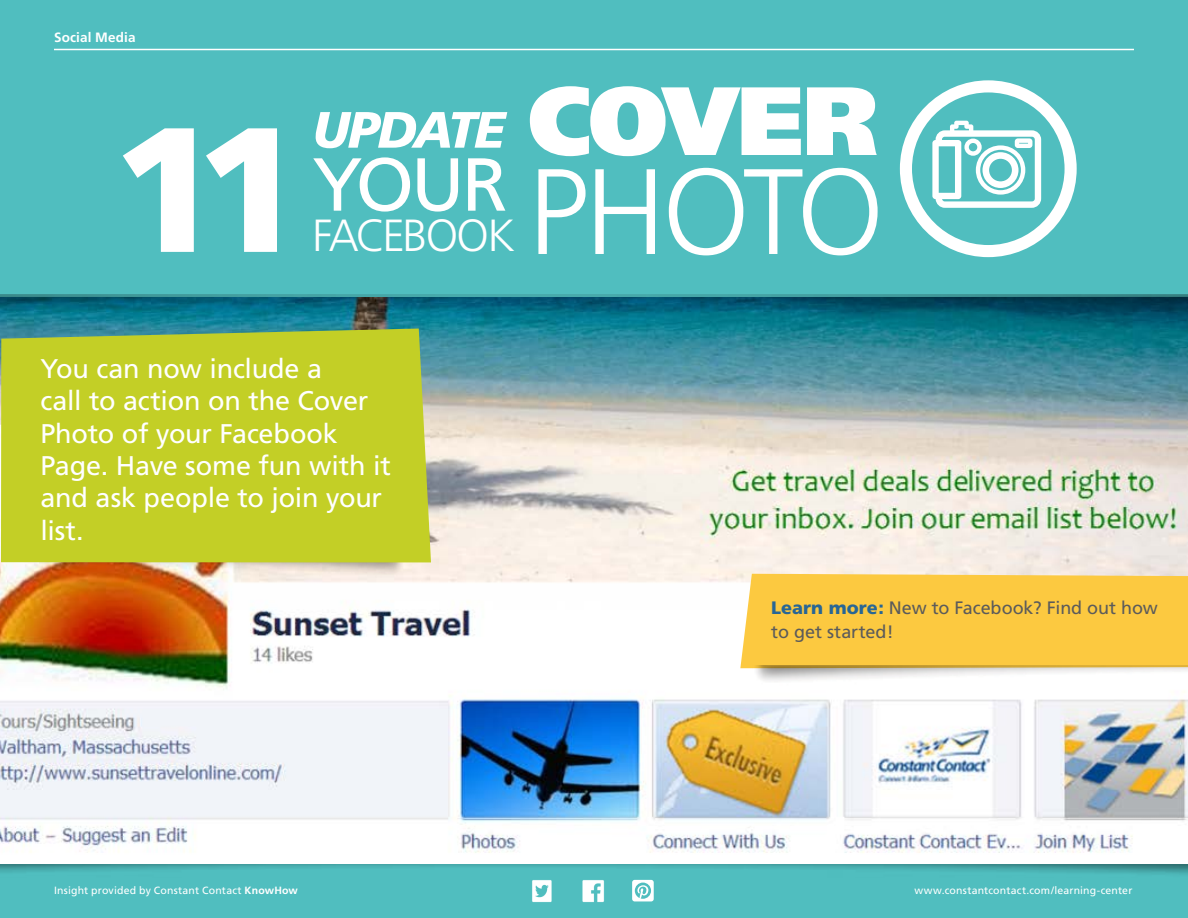
<style>
.page{position:relative;width:1188px;height:918px;background:#fff}
.page>*{position:absolute;margin:0;border:0;box-sizing:border-box;transform-origin:0 0}
.t1{font:900 177px "Frutiger";color:#fff}
.t2{font:300 121.35px "Frutiger";color:#fff}
.t3{font:900 96.9px "Frutiger";color:#fff}
.t4{font:75px "Frutiger";color:#fff}
.t5{font:italic 900 51px "Frutiger";letter-spacing:-.045em;color:#fff}
.t6{font:300 45px "Frutiger";color:#fff}
.t7{font:27px/32.4px "Frutiger";letter-spacing:-.005em;color:#fff}
.t8{font:18px/24px "Frutiger";letter-spacing:-.005em;color:#5b5b5b}
.t9{font:700 13.5px "Frutiger";letter-spacing:.01em;color:#fff}
.t10{font:10.5px "Frutiger";letter-spacing:.015em;color:#fff}
.s1{font-weight:900;color:#286695}
.s2{font-weight:700}
</style>
<div class="page">
<div style="left:0;top:0;width:1188px;height:297px;background:#50bebf"></div>
<hr style="left:54px;top:49px;width:1080px;height:1px;background:#fff">
<svg style="left:900px;top:80px;width:177px;height:177px"></svg>
<img style="left:0;top:326px;width:1188px;height:527px">
<img style="left:0;top:295px;width:1188px;height:31px">
<img style="left:39px;top:562px;width:365px;height:18px">
<div style="left:1px;top:329px;width:430px;height:233px;background:#c3cf26"></div>
<div style="left:740px;top:574px;width:448px;height:94px;background:#fcc940"></div>
<img style="left:752px;top:666px;width:436px;height:22px">
<div style="left:0;top:864px;width:1188px;height:54px;background:#50bebf"></div>
<svg style="left:632px;top:880px;width:22px;height:21px"></svg>
<img style="left:532px;top:880px;width:20px;height:23px">
<img style="left:582px;top:880px;width:22px;height:23px">
<p class="t9" style="left:54px;top:29px;width:83px">Social Media</p>
<h1 class="t1" style="left:111px;top:83px;width:193px">11</h1>
<h3 class="t5" style="left:312px;top:99px;width:194px">UPdate</h3>
<h3 class="t4" style="left:312px;top:141px;width:180px">your</h3>
<h3 class="t6" style="left:312px;top:210px;width:98px">FACEBOO</h3>
<h3 class="t6" style="left:487px;top:210px;width:29px">K</h3>
<h3 class="t3" style="left:528px;top:62px;width:352px">COVER</h3>
<h2 class="t2" style="left:528px;top:143px;width:206px">PHOTO</h2>
<p class="t7" style="left:40px;top:352px;width:352px">You can now include a<br>call to action on the Cover<br>Photo of your Facebook<br>Page. Have some fun with it and ask people to join your list.</p>
<p class="t8" style="left:771px;top:596px;width:388px"><span class="s1">Learn more:</span> New to Facebook? Find out how to get started!</p>
<p class="t10" style="left:54px;top:885px;width:245px">Insight provided by Constant Contact <span class="s2">KnowHow</span></p>
<p class="t10" style="left:915px;top:885px;width:219px">www.constantcontact.com/learning-center</p>
</div>
